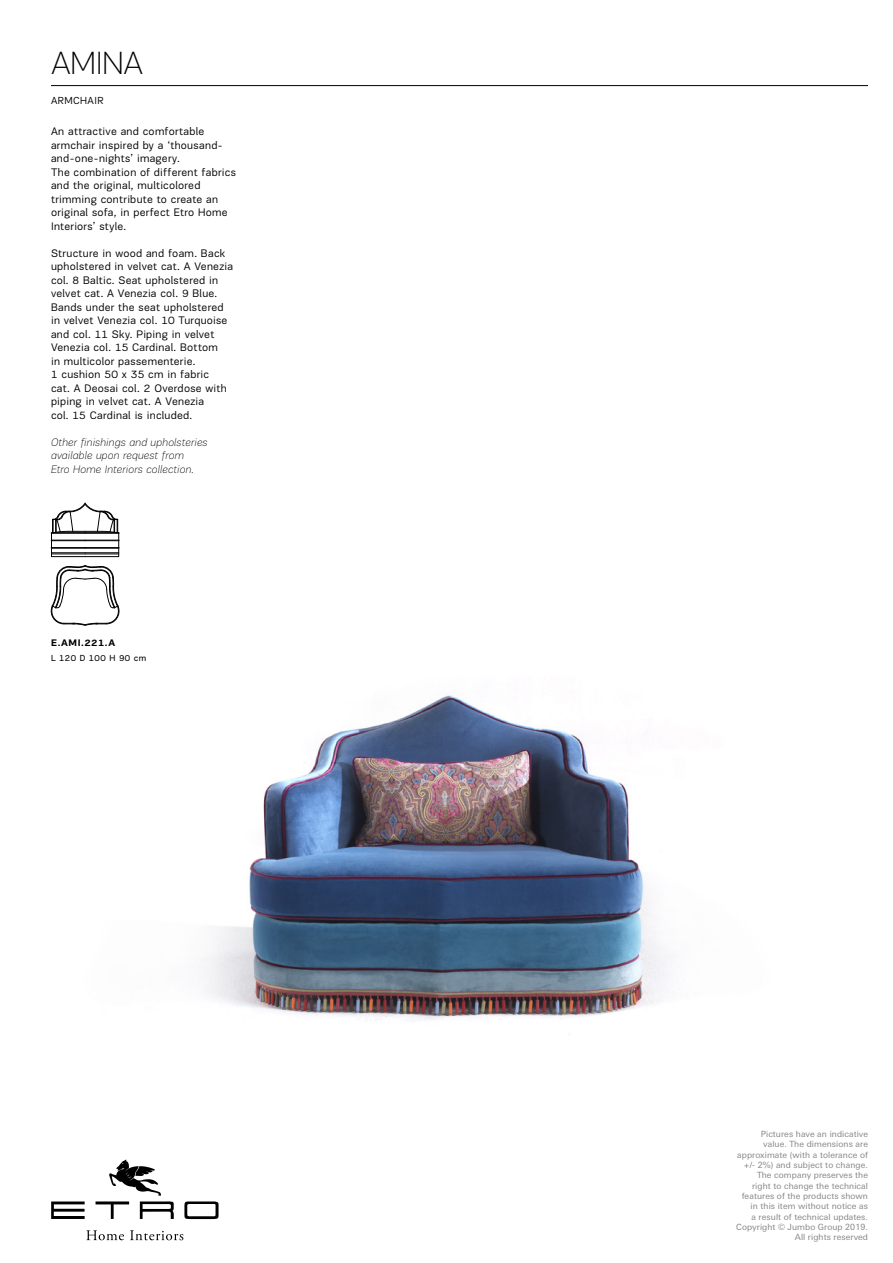
<style>
.page{position:relative;width:893px;height:1263px;background:#fff}
.page>*{position:absolute;margin:0;border:0;box-sizing:border-box;transform-origin:0 0}
.t1{font:100 33px "Encore Sans Pro PF";color:#000}
.t2{font:11.25px/13.5px "Encore Sans Pro PF";letter-spacing:.025em;color:#000}
.t3{font:italic 100 11.25px/13.5px "Encore Sans Pro PF";letter-spacing:.015em;color:#000}
.t4{font:10.5px "Encore Sans Pro PF";letter-spacing:.04em;color:#000}
.t5{font:700 9.75px "Encore Sans Pro PF";letter-spacing:.045em;color:#000}
.t6{font:9px "Encore Sans Pro PF";letter-spacing:.05em;color:#000}
.t7{font:8.55px/10.4px "Linotype Univers Basic";letter-spacing:.01em;color:#868686;text-align:right}
</style>
<div class="page">
<img style="left:203px;top:695px;width:470px;height:326px">
<hr style="left:51px;top:85px;width:817px;height:1px;background:#000">
<svg style="left:50px;top:565px;width:70px;height:61px"></svg>
<svg style="left:51px;top:503px;width:68px;height:54px"></svg>
<svg style="left:109px;top:1159px;width:52px;height:36px"></svg>
<svg style="left:96px;top:1201px;width:33px;height:18px"></svg>
<svg style="left:140px;top:1201px;width:34px;height:18px"></svg>
<svg style="left:51px;top:1201px;width:34px;height:18px"></svg>
<svg style="left:184px;top:1201px;width:35px;height:18px"></svg>
<svg style="left:86px;top:1230px;width:38px;height:10px"></svg>
<svg style="left:130px;top:1230px;width:53px;height:10px"></svg>
<h1 class="t1" style="left:51px;top:44px;width:93px">AMINA</h1>
<p class="t4" style="left:51px;top:95px;width:54px">ARMCHAIR</p>
<p class="t2" style="left:51px;top:125px;width:186px">An attractive and comfortable armchair inspired by a ‘thousand&shy;and-one-nights’ imagery.<br>The combination of different fabrics and the original, multicolored trimming contribute to create an original sofa, in perfect Etro Home<br>Interiors’ style.</p>
<p class="t2" style="left:51px;top:246px;width:183px">Structure in wood and foam. Back upholstered in velvet cat. A Venezia col. 8 Baltic. Seat upholstered in velvet cat. A Venezia col. 9 Blue.<br>Bands under the seat upholstered in velvet Venezia col. 10 Turquoise and col. 11 Sky. Piping in velvet<br>Venezia col. 15 Cardinal. Bottom<br>in multicolor passementerie.<br>1 cushion 50 x 35 cm in fabric<br>cat. A Deosai col. 2 Overdose with piping in velvet cat. A Venezia<br>col. 15 Cardinal is included.</p>
<p class="t3" style="left:51px;top:435px;width:158px">Other finishings and upholsteries available upon request from<br>Etro Home Interiors collection.</p>
<p class="t5" style="left:51px;top:637px;width:66px">E.AMI.221.A</p>
<p class="t6" style="left:51px;top:653px;width:97px">L 120 D 100 H 90 cm</p>
<p class="t7" style="left:736px;top:1129px;width:133px">Pictures have an indicative value. The dimensions are approximate (with a tolerance of +/- 2%) and subject to change.<br>The company preserves the right to change the technical features of the products shown in this item without notice as<br>a result of technical updates.<br>Copyright © Jumbo Group 2019.<br>All rights reserved</p>
</div>
